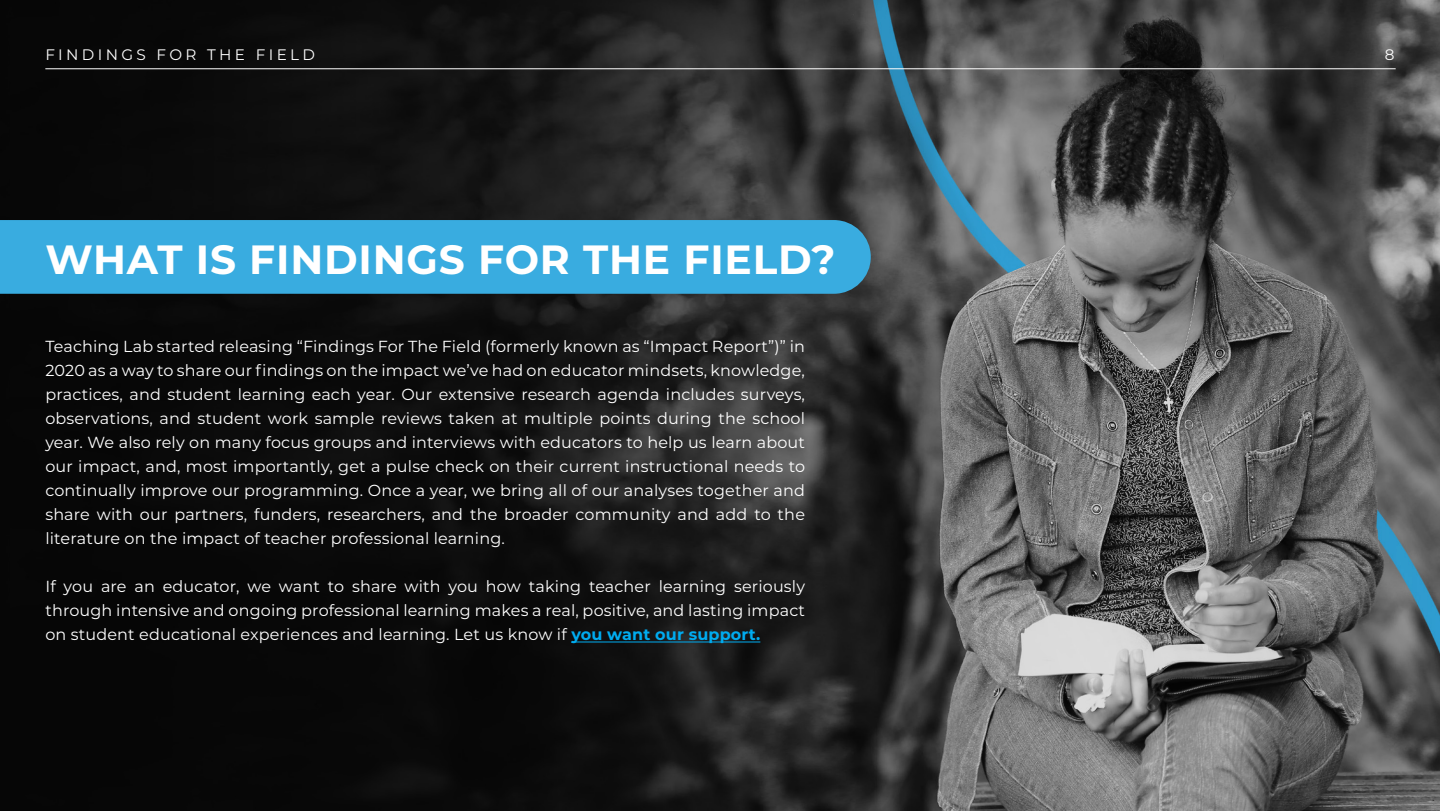
<style>
.page{position:relative;width:1440px;height:811px;background:#fff}
.page>*{position:absolute;margin:0;border:0;box-sizing:border-box;transform-origin:0 0}
.t1{font:700 40.8px "Montserrat";letter-spacing:.02em;color:#fff}
.t2{font:16px/24px "Montserrat";letter-spacing:.01em;color:#fff;text-align:justify}
.t3{font:15.2px "Montserrat";letter-spacing:.22em;color:#fff}
.s1{font-weight:700;color:#00acf0}
</style>
<div class="page">
<img style="left:0;top:0;width:1440px;height:811px">
<hr style="left:571px;top:641px;width:189px;height:1px;background:#00acf0">
<div style="left:0;top:220px;width:871px;height:74px;background:#39ace0"></div>
<hr style="left:45px;top:68px;width:1351px;height:1px;background:#fff">
<p class="t3" style="left:45px;top:44px;width:271px">FINDINGS FOR THE FIELD</p>
<p class="t1" style="left:45px;top:230px;width:792px">WHAT IS FINDINGS FOR THE FIELD?</p>
<p class="t2" style="left:45px;top:334px;width:761px">Teaching Lab started releasing “Findings For The Field (formerly known as “Impact Report”)” in 2020 as a way to share our findings on the impact we’ve had on educator mindsets, knowledge, practices, and student learning each year. Our extensive research agenda includes surveys, observations, and student work sample reviews taken at multiple points during the school year. We also rely on many focus groups and interviews with educators to help us learn about our impact, and, most importantly, get a pulse check on their current instructional needs to continually improve our programming. Once a year, we bring all of our analyses together and share with our partners, funders, researchers, and the broader community and add to the literature on the impact of teacher professional learning.</p>
<p class="t2" style="left:45px;top:574px;width:761px">If you are an educator, we want to share with you how taking teacher learning seriously through intensive and ongoing professional learning makes a real, positive, and lasting impact on student educational experiences and learning. Let us know if <span class="s1">you want our support.</span></p>
<p class="t3" style="left:1385px;top:44px;width:11px">8</p>
</div>
